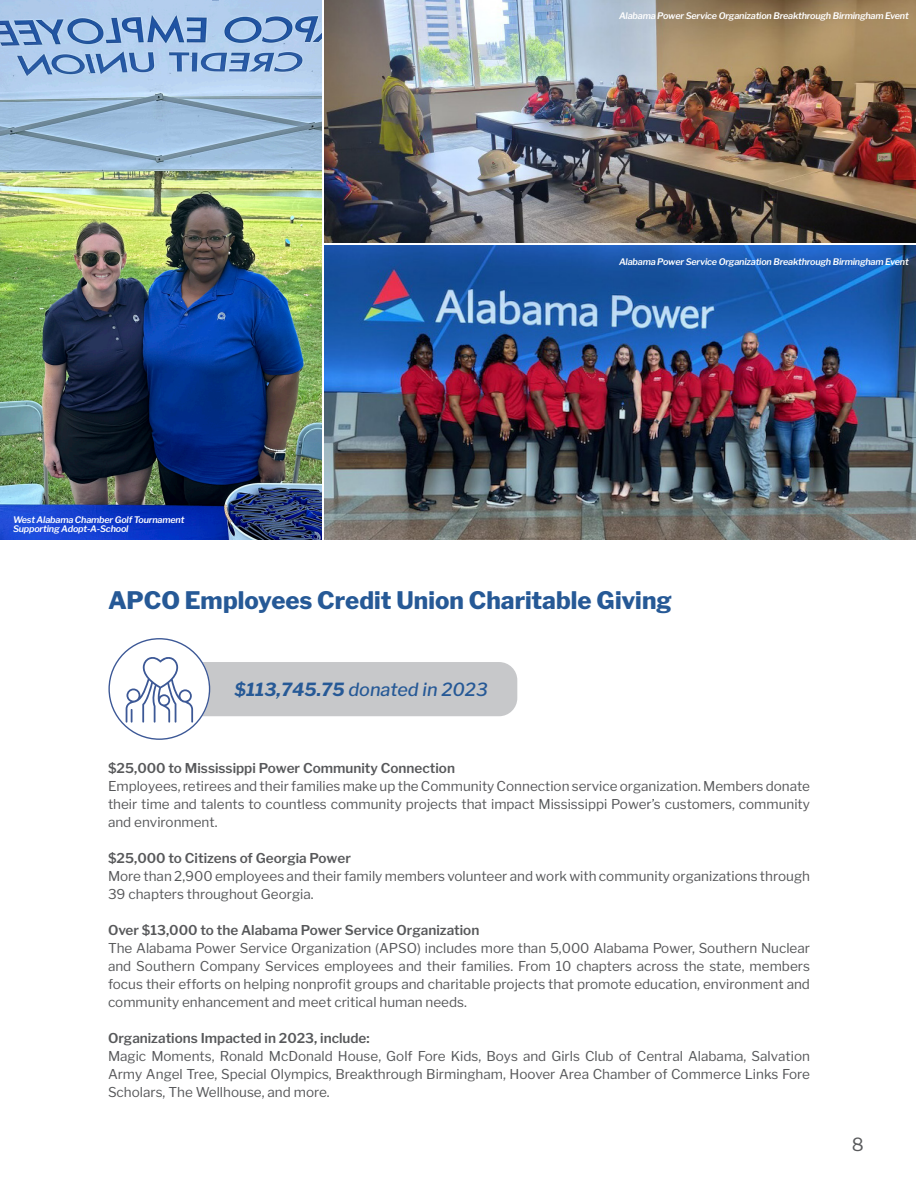
<style>
.page{position:relative;width:918px;height:1188px;background:#fff}
.page>*{position:absolute;margin:0;border:0;box-sizing:border-box;transform-origin:0 0}
.Paragraph_Style_1{font:800 24px "Libre Franklin";color:#265996}
.t1{font:italic 500 18px "Libre Franklin";color:#265996}
.t2{font:18px "Libre Franklin";color:#58595b}
.Paragraph_Style_1-2{font:13.5px/18px "Libre Franklin";color:#57585a;text-align:justify}
.Paragraph_Style_1-3{font:600 13.5px "Libre Franklin";color:#57585a}
.t3{font:italic 600 9px "Libre Franklin";letter-spacing:-.02em;color:#fff}
.s1{font-weight:700}
</style>
<div class="page">
<div style="left:143px;top:662px;width:374px;height:54px;background:#c7c8ca;border-radius:18px"></div>
<svg style="left:108px;top:638px;width:102px;height:102px"></svg>
<img style="left:0;top:0;width:321px;height:540px">
<img style="left:324px;top:0;width:592px;height:243px">
<img style="left:324px;top:246px;width:592px;height:294px">
<p class="t3" style="left:619px;top:11px;width:291px">Alabama Power Service Organization Breakthrough Birmingham Event</p>
<p class="t3" style="left:13px;top:515px;width:173px">West Alabama Chamber Golf Tournament</p>
<p class="t3" style="left:13px;top:524px;width:117px">Supporting Adopt-A-School</p>
<p class="t3" style="left:619px;top:256px;width:291px">Alabama Power Service Organization Breakthrough Birmingham Event</p>
<p class="Paragraph_Style_1" style="left:108px;top:586px;width:565px">APCO Employees Credit Union Charitable Giving</p>
<p class="t1" style="left:234px;top:679px;width:255px"><span class="s1">$113,745.75</span> donated in 2023</p>
<p class="Paragraph_Style_1-3" style="left:108px;top:760px;width:349px">$25,000 to Mississippi Power Community Connection</p>
<p class="Paragraph_Style_1-2" style="left:108px;top:777px;width:704px">Employees, retirees and their families make up the Community Connection service organization. Members donate their time and talents to countless community projects that impact Mississippi Power’s customers, community and environment.</p>
<p class="Paragraph_Style_1-3" style="left:108px;top:850px;width:244px">$25,000 to Citizens of Georgia Power</p>
<p class="Paragraph_Style_1-2" style="left:108px;top:867px;width:704px">More than 2,900 employees and their family members volunteer and work with community organizations through<br>39 chapters throughout Georgia.</p>
<p class="Paragraph_Style_1-3" style="left:108px;top:922px;width:373px">Over $13,000 to the Alabama Power Service Organization</p>
<p class="Paragraph_Style_1-2" style="left:108px;top:939px;width:704px">The Alabama Power Service Organization (APSO) includes more than 5,000 Alabama Power, Southern Nuclear and Southern Company Services employees and their families. From 10 chapters across the state, members focus their efforts on helping nonprofit groups and charitable projects that promote education, environment and community enhancement and meet critical human needs.</p>
<p class="Paragraph_Style_1-3" style="left:108px;top:1030px;width:263px">Organizations Impacted in 2023, include:</p>
<p class="Paragraph_Style_1-2" style="left:108px;top:1047px;width:704px">Magic Moments, Ronald McDonald House, Golf Fore Kids, Boys and Girls Club of Central Alabama, Salvation Army Angel Tree, Special Olympics, Breakthrough Birmingham, Hoover Area Chamber of Commerce Links Fore Scholars, The Wellhouse, and more.</p>
<p class="t2" style="left:852px;top:1134px;width:14px">8</p>
</div>
